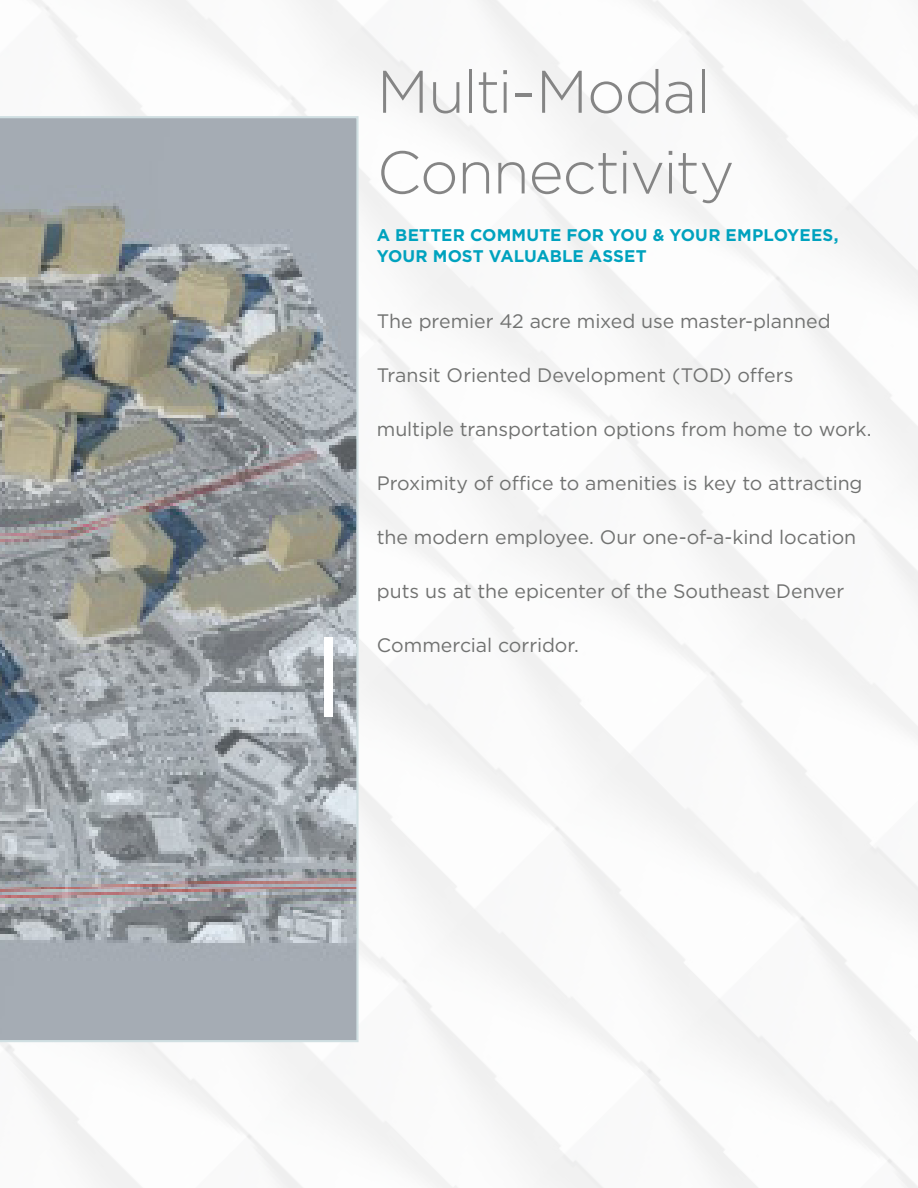
<style>
.page{position:relative;width:918px;height:1188px;background:#fff}
.page>*{position:absolute;margin:0;border:0;box-sizing:border-box;transform-origin:0 0}
.t1{font:300 60px "Gotham";letter-spacing:-.02em;color:#858585}
.t2{font:19.5px "Gotham";letter-spacing:-.005em;color:#717271}
.t3{font:700 16.8px/21px "Gotham";letter-spacing:.01em;color:#00a2be}
</style>
<div class="page">
<svg style="left:0;top:116px;width:359px;height:926px;background:#9ea2a4"></svg>
<div style="left:325px;top:637px;width:8px;height:80px;background:#fff"></div>
<p class="t1" style="left:377px;top:54px;width:335px">Multi-Modal</p>
<p class="t1" style="left:377px;top:134px;width:359px">Connectivity</p>
<p class="t3" style="left:377px;top:225px;width:463px">A BETTER COMMUTE FOR YOU &amp; YOUR EMPLOYEES,<br>YOUR MOST VALUABLE ASSET</p>
<p class="t2" style="left:377px;top:309px;width:455px">The premier 42 acre mixed use master-planned</p>
<p class="t2" style="left:377px;top:363px;width:418px">Transit Oriented Development (TOD) offers</p>
<p class="t2" style="left:377px;top:417px;width:496px">multiple transportation options from home to work.</p>
<p class="t2" style="left:377px;top:471px;width:487px">Proximity of office to amenities is key to attracting</p>
<p class="t2" style="left:377px;top:525px;width:481px">the modern employee. Our one-of-a-kind location</p>
<p class="t2" style="left:377px;top:579px;width:469px">puts us at the epicenter of the Southeast Denver</p>
<p class="t2" style="left:377px;top:633px;width:204px">Commercial corridor.</p>
</div>
